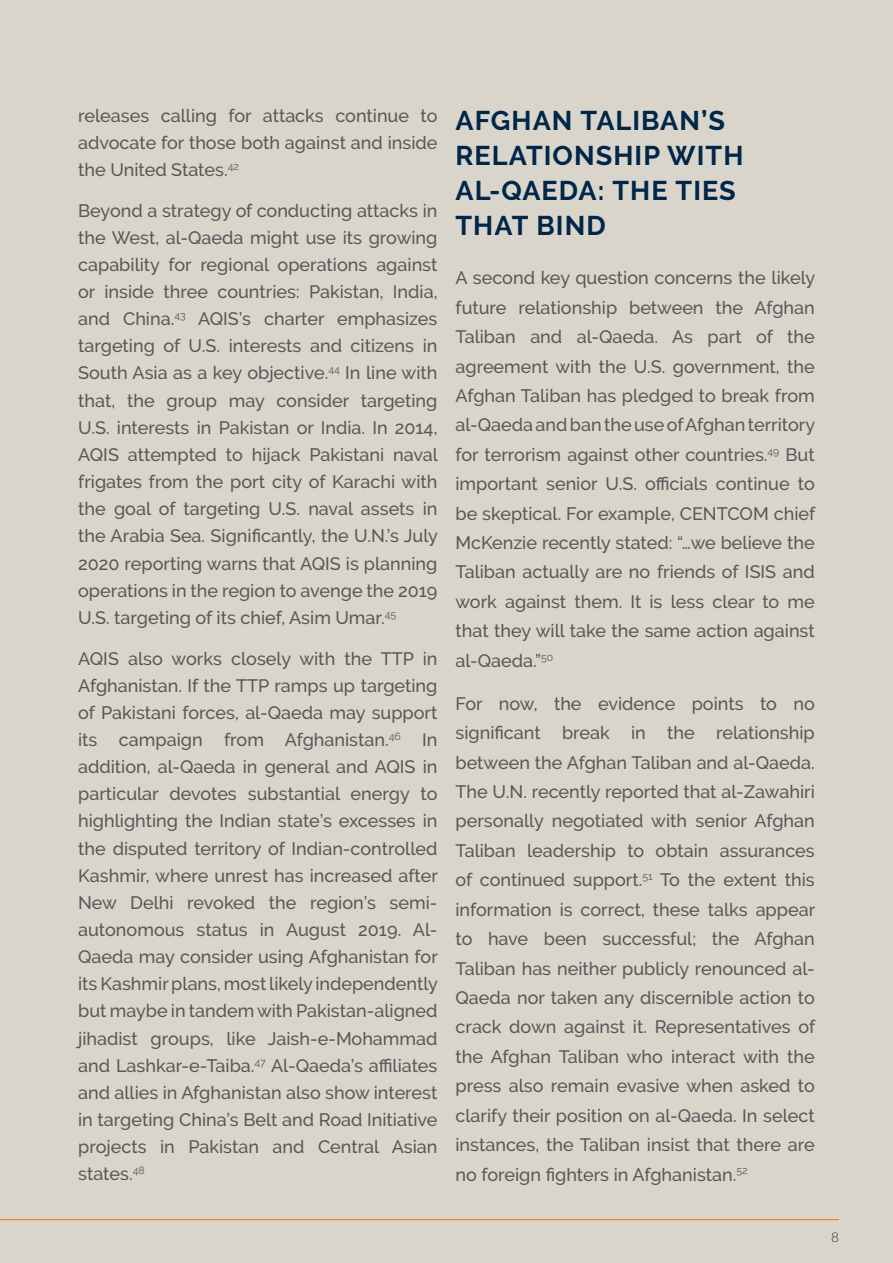
<style>
.page{position:relative;width:893px;height:1263px;background:#d9d5cb}
.page>*{position:absolute;margin:0;border:0;box-sizing:border-box;transform-origin:0 0}
.t1{font:700 27px/34.8px "Raleway";letter-spacing:.04em;color:#002649}
.t2{font:500 18px/27.2px "Raleway";color:#57585a;text-align:justify}
.t3{font:300 13.5px "Lato";color:#262825}
</style>
<div class="page">
<hr style="left:0;top:1219px;width:839px;height:1px;background:#ff7200">
<p class="t2" style="left:78px;top:102px;width:361px">releases calling for attacks continue to advocate for those both against and inside the United States.<sup>42</sup></p>
<p class="t2" style="left:78px;top:197px;width:361px">Beyond a strategy of conducting attacks in the West, al-Qaeda might use its growing capability for regional operations against or inside three countries: Pakistan, India, and China.<sup>43</sup> AQIS’s charter emphasizes targeting of U.S. interests and citizens in South Asia as a key objective.<sup>44</sup> In line with that, the group may consider targeting U.S. interests in Pakistan or India. In 2014, AQIS attempted to hijack Pakistani naval frigates from the port city of Karachi with the goal of targeting U.S. naval assets in the Arabia Sea. Significantly, the U.N.’s July 2020 reporting warns that AQIS is planning operations in the region to avenge the 2019<br>U.S. targeting of its chief, Asim Umar.<sup>45</sup></p>
<p class="t2" style="left:78px;top:645px;width:361px">AQIS also works closely with the TTP in Afghanistan. If the TTP ramps up targeting of Pakistani forces, al-Qaeda may support its campaign from Afghanistan.<sup>46</sup> In addition, al-Qaeda in general and AQIS in particular devotes substantial energy to highlighting the Indian state’s excesses in the disputed territory of Indian-controlled Kashmir, where unrest has increased after New Delhi revoked the region’s semi&shy;autonomous status in August 2019. Al-Qaeda may consider using Afghanistan for its Kashmir plans, most likely independently but maybe in tandem with Pakistan-aligned jihadist groups, like Jaish-e-Mohammad and Lashkar-e-Taiba.<sup>47</sup> Al-Qaeda’s affiliates and allies in Afghanistan also show interest in targeting China’s Belt and Road Initiative projects in Pakistan and Central Asian states.<sup>48</sup></p>
<h1 class="t1" style="left:455px;top:103px;width:289px">AFGHAN TALIBAN’S<br>RELATIONSHIP WITH<br>AL-QAEDA: THE TIES<br>THAT BIND</h1>
<p class="t2" style="left:455px;top:263px;width:361px;line-height:29.4px">A second key question concerns the likely future relationship between the Afghan Taliban and al-Qaeda. As part of the agreement with the U.S. government, the Afghan Taliban has pledged to break from al-Qaeda and ban the use of Afghan territory for terrorism against other countries.<sup>49</sup> But important senior U.S. officials continue to be skeptical. For example, CENTCOM chief McKenzie recently stated: “…we believe the Taliban actually are no friends of ISIS and work against them. It is less clear to me that they will take the same action against al-Qaeda.”<sup>50</sup></p>
<p class="t2" style="left:455px;top:689px;width:361px;line-height:29.4px">For now, the evidence points to no significant break in the relationship between the Afghan Taliban and al-Qaeda.<br>The U.N. recently reported that al-Zawahiri personally negotiated with senior Afghan Taliban leadership to obtain assurances of continued support.<sup>51</sup> To the extent this information is correct, these talks appear to have been successful; the Afghan Taliban has neither publicly renounced al-Qaeda nor taken any discernible action to crack down against it. Representatives of the Afghan Taliban who interact with the press also remain evasive when asked to clarify their position on al-Qaeda. In select instances, the Taliban insist that there are no foreign fighters in Afghanistan.<sup>52</sup></p>
<p class="t3" style="left:831px;top:1228px;width:9px">8</p>
</div>
